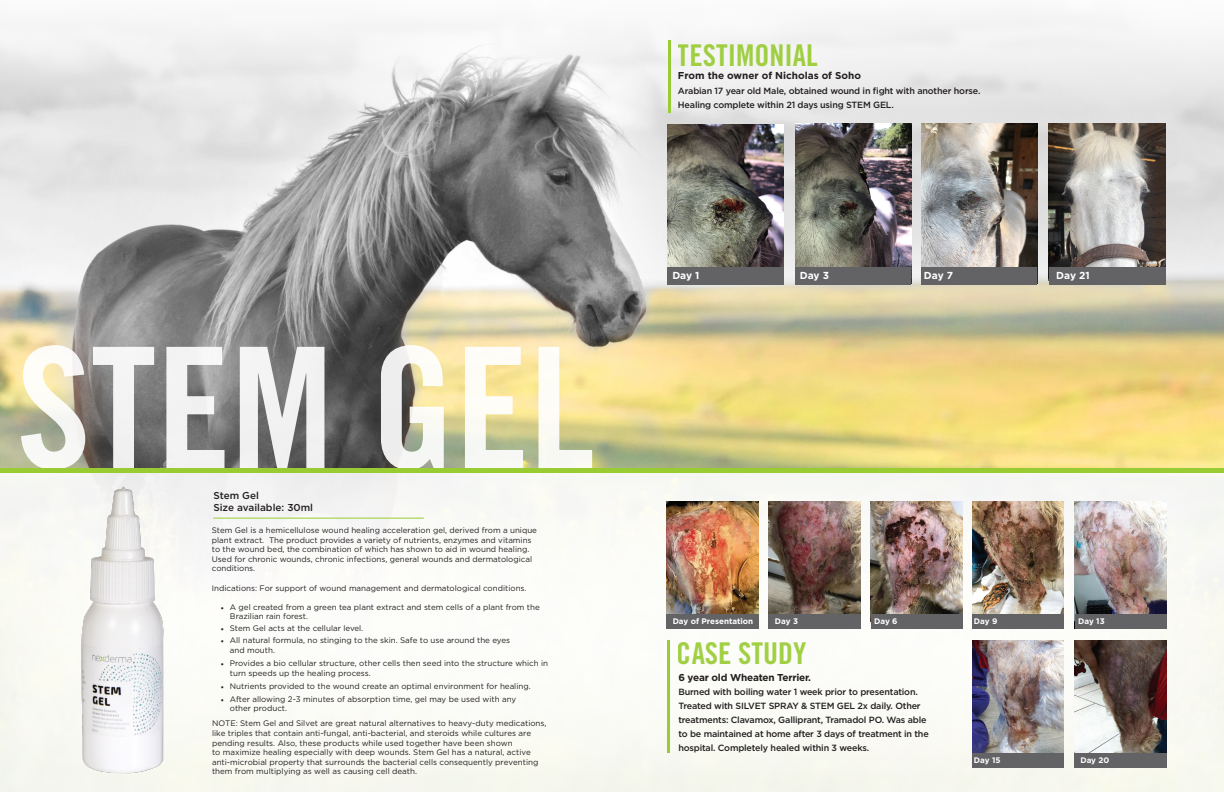
<style>
.page{position:relative;width:1224px;height:792px;background:#fff}
.page>*{position:absolute;margin:0;border:0;box-sizing:border-box;transform-origin:0 0}
.t1{font:168px "Trade Gothic LT Std Bd Cn 20";color:#fff}
.t2{font:30px "Trade Gothic LT Std Bd Cn 20";color:#9c3}
.t3{font:700 10.2px "Gotham";color:#fff}
.t4{font:700 10px "Gotham";letter-spacing:-.01em;color:#231f20}
.t5{font:500 10px/12px "Gotham";color:#231f20}
.t6{font:500 9px/14px "Gotham";letter-spacing:-.02em;color:#231f20}
.t7{font:8px/9.6px "Gotham";color:#231f20}
.t8{font:700 8px "Gotham";color:#fff}
.s1{font-family:"Minion Pro"}
</style>
<div class="page">
<img style="left:0;top:15px;width:1224px;height:453px">
<div style="left:0;top:468px;width:1224px;height:324px;background:#f5f6ee"></div>
<div style="left:0;top:468px;width:1224px;height:314px;background:#fafaf6"></div>
<img style="left:81px;top:473px;width:102px;height:301px">
<img style="left:769px;top:502px;width:92px;height:112px">
<img style="left:871px;top:502px;width:92px;height:112px">
<img style="left:972px;top:502px;width:92px;height:112px">
<img style="left:667px;top:502px;width:92px;height:112px">
<div style="left:769px;top:614px;width:92px;height:15px;background:#636366"></div>
<div style="left:871px;top:614px;width:92px;height:15px;background:#636366"></div>
<div style="left:972px;top:614px;width:92px;height:15px;background:#636366"></div>
<div style="left:667px;top:614px;width:92px;height:15px;background:#636366"></div>
<img style="left:1075px;top:502px;width:92px;height:112px">
<img style="left:972px;top:640px;width:92px;height:113px">
<img style="left:1075px;top:640px;width:92px;height:113px">
<div style="left:1075px;top:614px;width:92px;height:15px;background:#636366"></div>
<div style="left:972px;top:753px;width:92px;height:14px;background:#636366"></div>
<div style="left:1075px;top:753px;width:92px;height:14px;background:#636366"></div>
<div style="left:0;top:468px;width:1224px;height:5px;background:#9c3"></div>
<hr style="left:213px;top:518px;width:211px;height:1px;background:#9c3">
<img style="left:667px;top:124px;width:116px;height:143px">
<img style="left:795px;top:124px;width:116px;height:143px">
<img style="left:922px;top:124px;width:115px;height:143px">
<img style="left:1049px;top:124px;width:116px;height:143px">
<div style="left:667px;top:267px;width:116px;height:18px;background:#636366"></div>
<div style="left:795px;top:267px;width:116px;height:18px;background:#636366"></div>
<div style="left:922px;top:267px;width:115px;height:18px;background:#636366"></div>
<div style="left:1049px;top:267px;width:116px;height:18px;background:#636366"></div>
<hr style="left:668px;top:40px;width:2px;height:73px;background:#9c3">
<hr style="left:667px;top:640px;width:3px;height:113px;background:#9c3">
<h1 class="t1" style="left:16px;top:306px;width:580px">STEM GEL</h1>
<p class="t5" style="left:213px;top:490px;width:101px">Stem Gel<br>Size available: 30ml</p>
<p class="t7" style="left:212px;top:525px;width:327px">Stem Gel is a hemicellulose wound healing acceleration gel, derived from a unique plant extract. The product provides a variety of nutrients, enzymes and vitamins to the wound bed, the combination of which has shown to aid in wound healing.<br>Used for chronic wounds, chronic infections, general wounds and dermatological conditions.</p>
<p class="t7" style="left:212px;top:583px;width:316px">Indications: For support of wound management and dermatological conditions.</p>
<p class="t7" style="left:230px;top:602px;width:311px;text-indent:-9px"><span class="s1">•</span> A gel created from a green tea plant extract and stem cells of a plant from the<br>Brazilian rain forest.</p>
<p class="t7" style="left:221px;top:624px;width:144px"><span class="s1">•</span> Stem Gel acts at the cellular level.</p>
<p class="t7" style="left:230px;top:636px;width:282px;text-indent:-9px"><span class="s1">•</span> All natural formula, no stinging to the skin. Safe to use around the eyes and mouth.</p>
<p class="t7" style="left:230px;top:658px;width:320px;text-indent:-9px"><span class="s1">•</span> Provides a bio cellular structure, other cells then seed into the structure which in turn speeds up the healing process.</p>
<p class="t7" style="left:221px;top:681px;width:311px"><span class="s1">•</span> Nutrients provided to the wound create an optimal environment for healing.</p>
<p class="t7" style="left:230px;top:694px;width:288px;text-indent:-9px"><span class="s1">•</span> After allowing 2-3 minutes of absorption time, gel may be used with any other product.</p>
<p class="t7" style="left:212px;top:719px;width:336px">NOTE: Stem Gel and Silvet are great natural alternatives to heavy-duty medications, like triples that contain anti-fungal, anti-bacterial, and steroids while cultures are pending results. Also, these products while used together have been shown<br>to maximize healing especially with deep wounds. Stem Gel has a natural, active anti-microbial property that surrounds the bacterial cells consequently preventing them from multiplying as well as causing cell death.</p>
<h2 class="t2" style="left:678px;top:38px;width:141px">TESTIMONIAL</h2>
<p class="t4" style="left:678px;top:69px;width:185px">From the owner of Nicholas of Soho</p>
<p class="t6" style="left:678px;top:84px;width:304px">Arabian 17 year old Male, obtained wound in fight with another horse.<br>Healing complete within 21 days using STEM GEL.</p>
<p class="t3" style="left:672px;top:268px;width:29px">Day 1</p>
<p class="t3" style="left:800px;top:268px;width:31px">Day 3</p>
<p class="t3" style="left:924px;top:269px;width:31px">Day 7</p>
<p class="t3" style="left:1056px;top:268px;width:35px">Day 21</p>
<p class="t8" style="left:673px;top:616px;width:82px">Day of Presentation</p>
<p class="t8" style="left:775px;top:616px;width:25px">Day 3</p>
<p class="t8" style="left:874px;top:616px;width:25px">Day 6</p>
<p class="t8" style="left:974px;top:616px;width:25px">Day 9</p>
<p class="t8" style="left:1078px;top:616px;width:28px">Day 13</p>
<h2 class="t2" style="left:677px;top:635px;width:131px">CASE STUDY</h2>
<p class="t4" style="left:678px;top:671px;width:134px">6 year old Wheaten Terrier.</p>
<p class="t6" style="left:678px;top:685px;width:252px">Burned with boiling water 1 week prior to presentation.<br>Treated with SILVET SPRAY &amp; STEM GEL 2x daily. Other treatments: Clavamox, Galliprant, Tramadol PO. Was able to be maintained at home after 3 days of treatment in the hospital. Completely healed within 3 weeks.</p>
<p class="t8" style="left:974px;top:755px;width:28px">Day 15</p>
<p class="t8" style="left:1080px;top:755px;width:31px">Day 20</p>
</div>
